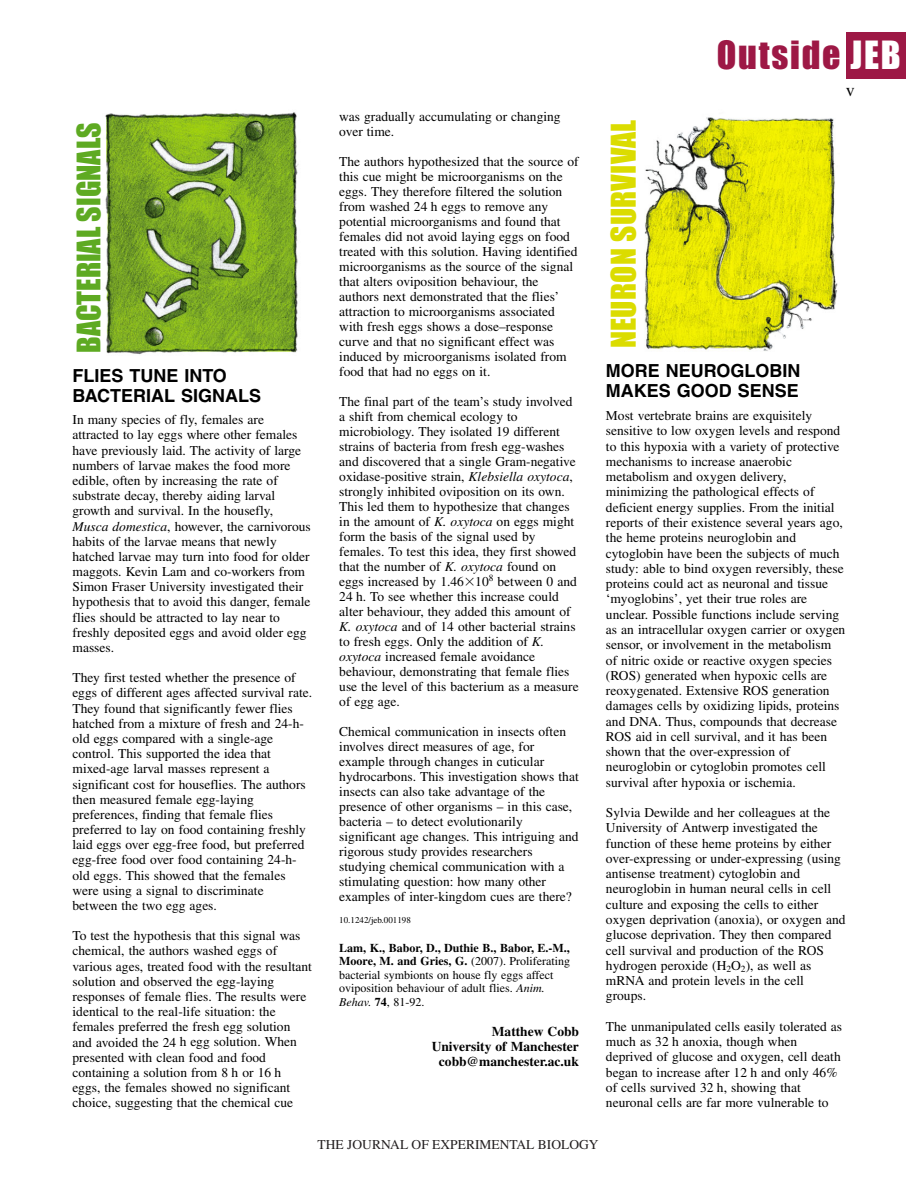
<style>
.page{position:relative;width:918px;height:1188px;background:#fff}
.page>*{position:absolute;margin:0;border:0;box-sizing:border-box;transform-origin:0 0}
.t1{font:36px "Impact";letter-spacing:.05em;color:#9d1845}
.t2{font:31.5px "Impact";letter-spacing:.01em;color:#dbdc00}
.t3{font:30px "Impact";color:#5eaa22}
.t4{font:700 18px/19.6px "Helvetica";color:#000}
.t5{font:18px "Times";color:#000}
.t6{font:13.5px/15px "Times";color:#000}
.t7{font:700 13.5px/15px "Times";color:#000;text-align:right}
.t8{font:13.5px "Times";color:#231f20}
.t9{font:12px/13.5px "Times";color:#000}
.t10{font:9px "Times";color:#000}
.s1{color:#fff}
.s2{font-style:italic}
.s3{font-family:"Mathematical Pi One"}
.s4{font-weight:700}
</style>
<div class="page">
<div style="left:846px;top:32px;width:60px;height:46px;background:#9d1845"></div>
<img style="left:644px;top:117px;width:194px;height:234px">
<img style="left:105px;top:112px;width:194px;height:243px">
<h1 class="t1" style="left:717px;top:44px;width:185px">Outside <span class="s1">JEB</span></h1>
<h3 class="t5" style="left:846px;top:84px;width:10px">v</h3>
<p class="t6" style="left:339px;top:110px;width:223px">was gradually accumulating or changing over time.</p>
<p class="t6" style="left:339px;top:155px;width:241px">The authors hypothesized that the source of this cue might be microorganisms on the eggs. They therefore filtered the solution from washed 24<span class="s1">·</span>h eggs to remove any potential microorganisms and found that females did not avoid laying eggs on food treated with this solution. Having identified microorganisms as the source of the signal that alters oviposition behaviour, the authors next demonstrated that the flies’ attraction to microorganisms associated with fresh eggs shows a dose–response curve and that no significant effect was induced by microorganisms isolated from food that had no eggs on it.</p>
<p class="t6" style="left:339px;top:395px;width:241px">The final part of the team’s study involved a shift from chemical ecology to microbiology. They isolated 19 different strains of bacteria from fresh egg-washes and discovered that a single Gram-negative oxidase-positive strain, <span class="s2">Klebsiella oxytoca</span>, strongly inhibited oviposition on its own.<br>This led them to hypothesize that changes in the amount of <span class="s2">K. oxytoca</span> on eggs might form the basis of the signal used by females. To test this idea, they first showed that the number of <span class="s2">K. oxytoca</span> found on eggs increased by 1.46<span class="s3">-</span>10<sup>8</sup> between 0 and 24<span class="s1">·</span>h. To see whether this increase could alter behaviour, they added this amount of <span class="s2">K. oxytoca</span> and of 14 other bacterial strains to fresh eggs. Only the addition of <span class="s2">K. oxytoca</span> increased female avoidance behaviour, demonstrating that female flies use the level of this bacterium as a measure of egg age.</p>
<p class="t6" style="left:339px;top:725px;width:241px">Chemical communication in insects often involves direct measures of age, for example through changes in cuticular hydrocarbons. This investigation shows that insects can also take advantage of the presence of other organisms – in this case, bacteria – to detect evolutionarily significant age changes. This intriguing and rigorous study provides researchers studying chemical communication with a stimulating question: how many other examples of inter-kingdom cues are there?</p>
<p class="t10" style="left:339px;top:917px;width:73px">10.1242/jeb.001198</p>
<p class="t9" style="left:339px;top:942px;width:232px"><span class="s4">Lam, K., Babor, D., Duthie B., Babor, E.-M., Moore, M. and Gries, G.</span> (2007). Proliferating bacterial symbionts on house fly eggs affect oviposition behaviour of adult flies. <span class="s2">Anim.<br>Behav.</span> <span class="s4">74</span>, 81-92.</p>
<p class="t7" style="left:432px;top:1025px;width:149px">Matthew Cobb<br>University of Manchester cobb@manchester.ac.uk</p>
<h3 class="t3" style="left:79px;top:353px;width:232px;rotate:-90deg">BACTERIAL SIGNALS</h3>
<h2 class="t2" style="left:613px;top:348px;width:230px;rotate:-90deg">NEURON SURVIVAL</h2>
<h3 class="t4" style="left:606px;top:363px;width:196px">MORE NEUROGLOBIN<br>MAKES GOOD SENSE</h3>
<p class="t6" style="left:606px;top:409px;width:241px">Most vertebrate brains are exquisitely sensitive to low oxygen levels and respond to this hypoxia with a variety of protective mechanisms to increase anaerobic metabolism and oxygen delivery, minimizing the pathological effects of deficient energy supplies. From the initial reports of their existence several years ago, the heme proteins neuroglobin and cytoglobin have been the subjects of much study: able to bind oxygen reversibly, these proteins could act as neuronal and tissue ‘myoglobins’, yet their true roles are unclear. Possible functions include serving as an intracellular oxygen carrier or oxygen sensor, or involvement in the metabolism of nitric oxide or reactive oxygen species (ROS) generated when hypoxic cells are reoxygenated. Extensive ROS generation damages cells by oxidizing lipids, proteins and DNA. Thus, compounds that decrease ROS aid in cell survival, and it has been shown that the over-expression of neuroglobin or cytoglobin promotes cell survival after hypoxia or ischemia.</p>
<p class="t6" style="left:606px;top:806px;width:241px">Sylvia Dewilde and her colleagues at the University of Antwerp investigated the function of these heme proteins by either over-expressing or under-expressing (using antisense treatment) cytoglobin and neuroglobin in human neural cells in cell culture and exposing the cells to either oxygen deprivation (anoxia), or oxygen and glucose deprivation. They then compared cell survival and production of the ROS hydrogen peroxide (H<sub>2</sub>O<sub>2</sub>), as well as mRNA and protein levels in the cell groups.</p>
<p class="t6" style="left:606px;top:1020px;width:238px">The unmanipulated cells easily tolerated as much as 32<span class="s1">·</span>h anoxia, though when deprived of glucose and oxygen, cell death began to increase after 12<span class="s1">·</span>h and only 46% of cells survived 32<span class="s1">·</span>h, showing that neuronal cells are far more vulnerable to</p>
<h3 class="t4" style="left:73px;top:367px;width:190px">FLIES TUNE INTO<br>BACTERIAL SIGNALS</h3>
<p class="t6" style="left:73px;top:413px;width:240px">In many species of fly, females are attracted to lay eggs where other females have previously laid. The activity of large numbers of larvae makes the food more edible, often by increasing the rate of substrate decay, thereby aiding larval growth and survival. In the housefly, <span class="s2">Musca domestica</span>, however, the carnivorous habits of the larvae means that newly hatched larvae may turn into food for older maggots. Kevin Lam and co-workers from Simon Fraser University investigated their hypothesis that to avoid this danger, female flies should be attracted to lay near to freshly deposited eggs and avoid older egg masses.</p>
<p class="t6" style="left:73px;top:671px;width:241px">They first tested whether the presence of eggs of different ages affected survival rate.<br>They found that significantly fewer flies hatched from a mixture of fresh and 24-h&shy;old eggs compared with a single-age control. This supported the idea that mixed-age larval masses represent a significant cost for houseflies. The authors then measured female egg-laying preferences, finding that female flies preferred to lay on food containing freshly laid eggs over egg-free food, but preferred egg-free food over food containing 24-h&shy;old eggs. This showed that the females were using a signal to discriminate<br>between the two egg ages.</p>
<p class="t6" style="left:73px;top:929px;width:241px">To test the hypothesis that this signal was chemical, the authors washed eggs of various ages, treated food with the resultant solution and observed the egg-laying responses of female flies. The results were identical to the real-life situation: the females preferred the fresh egg solution and avoided the 24<span class="s1">·</span>h egg solution. When presented with clean food and food containing a solution from 8<span class="s1">·</span>h or 16<span class="s1">·</span>h eggs, the females showed no significant choice, suggesting that the chemical cue</p>
<p class="t8" style="left:318px;top:1137px;width:282px">THE JOURNAL OF EXPERIMENTAL BIOLOGY</p>
</div>
